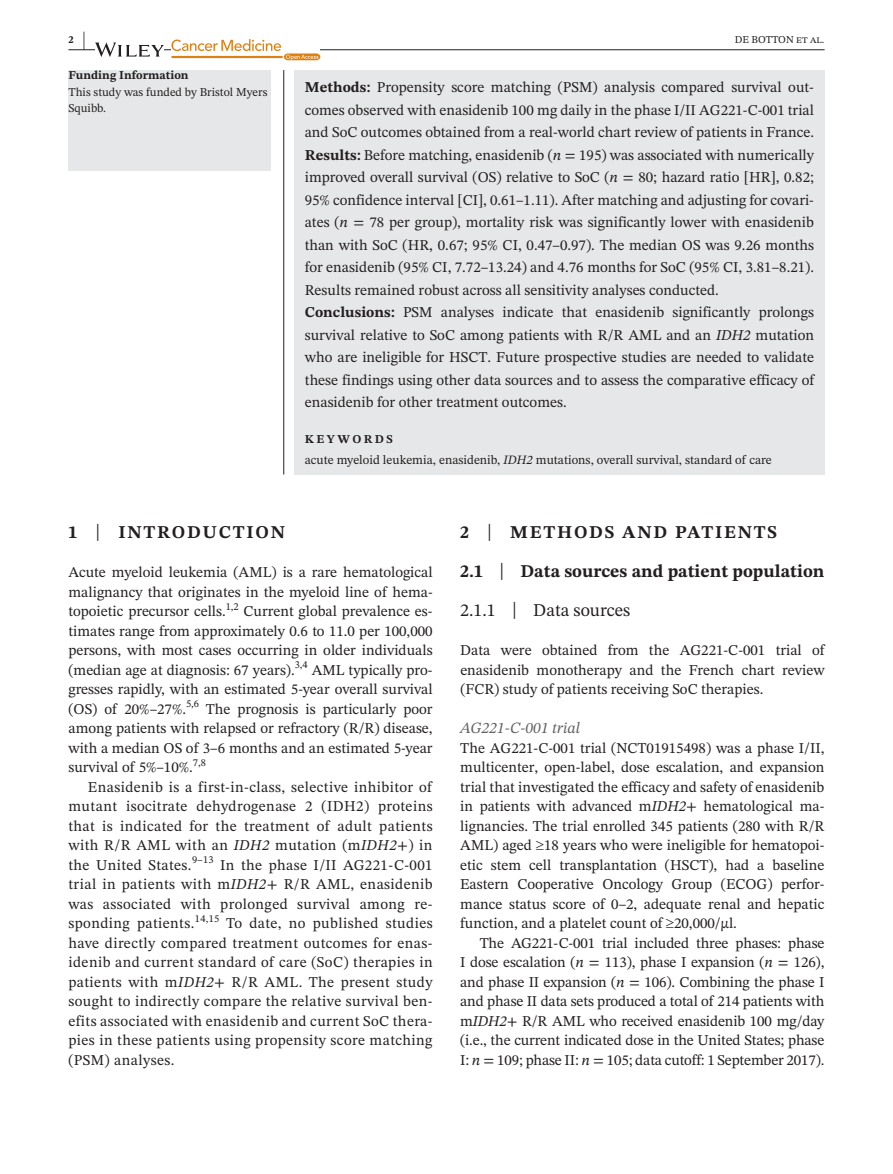
<style>
.page{position:relative;width:893px;height:1174px;background:#fff}
.page>*{position:absolute;margin:0;border:0;box-sizing:border-box;transform-origin:0 0}
.t1{font:700 18px/39px "STIX Two Text";letter-spacing:.01em;color:#231f20}
.t2{font:700 18px "STIX Two Text";letter-spacing:.1em;color:#231f20}
.t3{font:italic 15.75px "STIX Two Text";color:#636366}
.t4{font:15px/19.5px "STIX Two Text";color:#231f20;text-align:justify}
.t5{font:12.75px "STIX Two Text";color:#231f20}
.t6{font:12px/16.5px "STIX Two Text";color:#231f20}
.t7{font:700 12px "STIX Two Text";color:#231f20}
.t8{font:700 12px "STIX Two Text";letter-spacing:.2em;color:#231f20}
.t9{font:10.5px "STIX Two Text";color:#231f20}
.t10{font:700 10.5px "STIX Two Text";color:#231f20}
.s1{font-size:21px}
.s2{font-weight:700}
.s3{font-style:italic}
.s4{font-weight:400;font-size:23.7px}
.s5{font-weight:400}
</style>
<div class="page">
<hr style="left:68px;top:49px;width:756px;height:1px;background:#231f20">
<svg style="left:95px;top:43px;width:69px;height:14px"></svg>
<svg style="left:171px;top:39px;width:149px;height:21px"></svg>
<div style="left:294px;top:70px;width:530px;height:404px;background:#e6e7e9"></div>
<hr style="left:283px;top:70px;width:1px;height:404px;background:#231f20">
<div style="left:68px;top:70px;width:203px;height:101px;background:#e6e7e9"></div>
<p class="t10" style="left:68px;top:32px;width:18px">2 <span class="s1">|</span></p>
<p class="t9" style="left:735px;top:32px;width:91px">DE BOTTON et al.</p>
<p class="t7" style="left:68px;top:67px;width:122px">Funding Information</p>
<p class="t6" style="left:68px;top:83px;width:200px">This study was funded by Bristol Myers<br>Squibb.</p>
<p class="t4" style="left:305px;top:76px;width:511px;line-height:22.5px;text-align:left"><span class="s2">Methods:</span> Propensity score matching (PSM) analysis compared survival out&shy;comes observed with enasidenib 100 mg daily in the phase I/II AG221-C-001 trial and SoC outcomes obtained from a real-world chart review of patients in France.<br><span class="s2">Results:</span> Before matching, enasidenib (<span class="s3">n</span> = 195) was associated with numerically improved overall survival (OS) relative to SoC (<span class="s3">n</span> = 80; hazard ratio [HR], 0.82; 95% confidence interval [CI], 0.61–1.11). After matching and adjusting for covari&shy;ates (<span class="s3">n</span> = 78 per group), mortality risk was significantly lower with enasidenib than with SoC (HR, 0.67; 95% CI, 0.47–0.97). The median OS was 9.26 months for enasidenib (95% CI, 7.72–13.24) and 4.76 months for SoC (95% CI, 3.81–8.21).<br>Results remained robust across all sensitivity analyses conducted.<br><span class="s2">Conclusions:</span> PSM analyses indicate that enasidenib significantly prolongs survival relative to SoC among patients with R/R AML and an <span class="s3">IDH2</span> mutation who are ineligible for HSCT. Future prospective studies are needed to validate these findings using other data sources and to assess the comparative efficacy of enasidenib for other treatment outcomes.</p>
<p class="t8" style="left:305px;top:430px;width:90px">KEYWORDS</p>
<p class="t5" style="left:305px;top:451px;width:469px">acute myeloid leukemia, enasidenib, <span class="s3">IDH2</span> mutations, overall survival, standard of care</p>
<p class="t2" style="left:68px;top:519px;width:218px">1 <span class="s4">|</span> INTRODUCTION</p>
<p class="t4" style="left:68px;top:562px;width:366px">Acute myeloid leukemia (AML) is a rare hematological malignancy that originates in the myeloid line of hema&shy;topoietic precursor cells.</p>
<p class="t9" style="left:226px;top:598px;width:15px">1,2</p>
<p class="t4" style="left:68px;top:601px;width:366px;text-indent:175px">Current global prevalence es&shy;timates range from approximately 0.6 to 11.0 per 100,000 persons, with most cases occurring in older individuals (median age at diagnosis: 67 years).</p>
<p class="t9" style="left:295px;top:657px;width:15px">3,4</p>
<p class="t4" style="left:68px;top:660px;width:366px;text-indent:243px">AML typically pro&shy;gresses rapidly, with an estimated 5-year overall survival (OS) of 20%–27%.</p>
<p class="t9" style="left:186px;top:696px;width:15px">5,6</p>
<p class="t4" style="left:68px;top:699px;width:366px;text-indent:137px">The prognosis is particularly poor among patients with relapsed or refractory (R/R) disease, with a median OS of 3–6 months and an estimated 5-year survival of 5%–10%.</p>
<p class="t9" style="left:193px;top:754px;width:15px">7,8</p>
<p class="t4" style="left:68px;top:777px;width:366px;text-indent:20px">Enasidenib is a first-in-class, selective inhibitor of mutant isocitrate dehydrogenase 2 (IDH2) proteins that is indicated for the treatment of adult patients with R/R AML with an <span class="s3">IDH2</span> mutation (m<span class="s3">IDH2</span>+) in the United States.</p>
<p class="t9" style="left:192px;top:852px;width:23px">9–13</p>
<p class="t4" style="left:68px;top:855px;width:366px;text-indent:152px">In the phase I/II AG221-C-001 trial in patients with m<span class="s3">IDH2</span>+ R/R AML, enasidenib was associated with prolonged survival among re&shy;sponding patients.</p>
<p class="t9" style="left:195px;top:910px;width:26px">14,15</p>
<p class="t4" style="left:68px;top:913px;width:366px;text-indent:158px">To date, no published studies have directly compared treatment outcomes for enas&shy;idenib and current standard of care (SoC) therapies in patients with m<span class="s3">IDH2</span>+ R/R AML. The present study sought to indirectly compare the relative survival ben&shy;efits associated with enasidenib and current SoC thera&shy;pies in these patients using propensity score matching (PSM) analyses.</p>
<p class="t1" style="left:460px;top:513px;width:366px">2 <span class="s4">|</span> METHODS AND PATIENTS<br>2.1 <span class="s4">|</span> Data sources and patient population<br><span class="s5">2.1.1</span> <span class="s4">|</span> <span class="s5">Data sources</span></p>
<p class="t4" style="left:460px;top:640px;width:366px">Data were obtained from the AG221-C-001 trial of enasidenib monotherapy and the French chart review (FCR) study of patients receiving SoC therapies.</p>
<p class="t3" style="left:460px;top:717px;width:121px">AG221-C-001 trial</p>
<p class="t4" style="left:460px;top:738px;width:366px">The AG221-C-001 trial (NCT01915498) was a phase I/II, multicenter, open-label, dose escalation, and expansion trial that investigated the efficacy and safety of enasidenib in patients with advanced m<span class="s3">IDH2</span>+ hematological ma&shy;lignancies. The trial enrolled 345 patients (280 with R/R AML) aged ≥18 years who were ineligible for hematopoi&shy;etic stem cell transplantation (HSCT), had a baseline Eastern Cooperative Oncology Group (ECOG) perfor&shy;mance status score of 0–2, adequate renal and hepatic function, and a platelet count of ≥20,000/µl.</p>
<p class="t4" style="left:460px;top:933px;width:366px;text-indent:20px">The AG221-C-001 trial included three phases: phase I dose escalation (<span class="s3">n</span> = 113), phase I expansion (<span class="s3">n</span> = 126), and phase II expansion (<span class="s3">n</span> = 106). Combining the phase I and phase II data sets produced a total of 214 patients with m<span class="s3">IDH2</span>+ R/R AML who received enasidenib 100 mg/day (i.e., the current indicated dose in the United States; phase I: <span class="s3">n</span> = 109; phase II: <span class="s3">n</span> = 105; data cutoff: 1 September 2017).</p>
</div>
